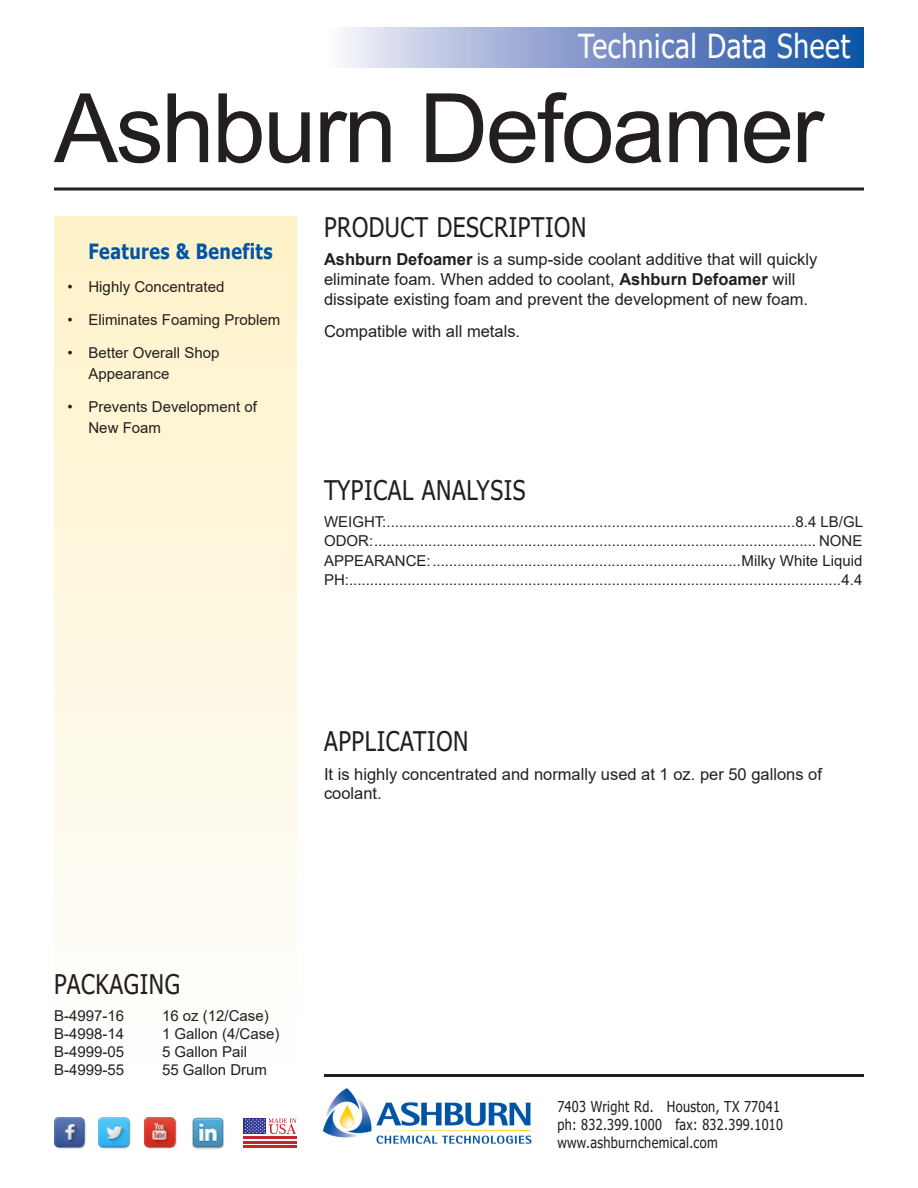
<style>
.page{position:relative;width:918px;height:1188px;background:#fff}
.page>*{position:absolute;margin:0;border:0;box-sizing:border-box;transform-origin:0 0}
.t1{font:96px "Arial";letter-spacing:-.025em;color:#231f20}
.t2{font:33px "Tahoma";letter-spacing:.025em;color:#fff;scale:.85 1}
.t3{font:27px "Tahoma";letter-spacing:.025em;color:#231f20;scale:.85 1}
.t4{font:700 21px "Tahoma";letter-spacing:.025em;color:#0155a5;scale:.85 1}
.t5{font:16.5px/19.8px "Arial";color:#231f20}
.t6{font:15px "Arial";color:#231f20}
.t7{font:15px "Tahoma";letter-spacing:.025em;color:#231f20;scale:.85 1}
.s1{font-weight:700}
</style>
<div class="page">
<div style="left:54px;top:216px;width:243px;height:860px;background:linear-gradient(to bottom,#fef2c7,#fefefe)"></div>
<div style="left:324px;top:27px;width:540px;height:40px;background:linear-gradient(to right,#f7eff9,#0f49a1)"></div>
<hr style="left:54px;top:188px;width:810px;height:2px;background:#231f20">
<hr style="left:324px;top:1074px;width:540px;height:3px;background:#231f20">
<img style="left:54px;top:1118px;width:32px;height:31px">
<img style="left:99px;top:1118px;width:32px;height:31px">
<img style="left:145px;top:1118px;width:32px;height:31px">
<img style="left:192px;top:1117px;width:32px;height:33px">
<hr style="left:244px;top:1136px;width:53px;height:3px;background:#c3262e">
<hr style="left:244px;top:1141px;width:53px;height:2px;background:#c3262e">
<hr style="left:244px;top:1146px;width:53px;height:2px;background:#c3262e">
<div style="left:244px;top:1118px;width:22px;height:16px;background:#2c3690"></div>
<svg style="left:245px;top:1118px;width:52px;height:16px"></svg>
<img style="left:322px;top:1088px;width:210px;height:56px">
<p class="t2" style="left:578px;top:24px;width:321px">Technical Data Sheet</p>
<p class="t1" style="left:54px;top:62px;width:771px">Ashburn Defoamer</p>
<p class="t4" style="left:88px;top:237px;width:218px">Features &amp; Benefits</p>
<p class="t6" style="left:68px;top:276px;width:158px">• Highly Concentrated</p>
<p class="t6" style="left:68px;top:309px;width:214px">• Eliminates Foaming Problem</p>
<p class="t6" style="left:68px;top:342px;width:153px">• Better Overall Shop</p>
<p class="t6" style="left:88px;top:363px;width:82px">Appearance</p>
<p class="t6" style="left:68px;top:396px;width:191px">• Prevents Development of</p>
<p class="t6" style="left:88px;top:417px;width:74px">New Foam</p>
<p class="t3" style="left:324px;top:209px;width:310px">PRODUCT DESCRIPTION</p>
<p class="t5" style="left:324px;top:250px;width:495px"><span class="s1">Ashburn Defoamer</span> is a sump-side coolant additive that will quickly</p>
<p class="t5" style="left:324px;top:269px;width:486px">eliminate foam. When added to coolant, <span class="s1">Ashburn Defoamer</span> will dissipate existing foam and prevent the development of new foam.</p>
<p class="t5" style="left:324px;top:321px;width:198px">Compatible with all metals.</p>
<p class="t3" style="left:324px;top:472px;width:239px">TYPICAL ANALYSIS</p>
<p class="t6" style="left:324px;top:511px;width:541px">WEIGHT:..................................................................................................8.4 LB/GL</p>
<p class="t6" style="left:324px;top:531px;width:540px">ODOR:.......................................................................................................... NONE</p>
<p class="t6" style="left:324px;top:550px;width:540px">APPEARANCE:..........................................................................Milky White Liquid</p>
<p class="t6" style="left:324px;top:570px;width:540px">PH:......................................................................................................................4.4</p>
<p class="t3" style="left:324px;top:723px;width:172px">APPLICATION</p>
<p class="t5" style="left:324px;top:764px;width:500px">It is highly concentrated and normally used at 1 oz. per 50 gallons of coolant.</p>
<p class="t3" style="left:54px;top:966px;width:150px">PACKAGING</p>
<p class="t6" style="left:54px;top:1006px;width:72px">B-4997-16</p>
<p class="t6" style="left:162px;top:1006px;width:108px">16 oz (12/Case)</p>
<p class="t6" style="left:54px;top:1024px;width:72px">B-4998-14</p>
<p class="t6" style="left:162px;top:1024px;width:119px">1 Gallon (4/Case)</p>
<p class="t6" style="left:54px;top:1042px;width:72px">B-4999-05</p>
<p class="t6" style="left:162px;top:1042px;width:87px">5 Gallon Pail</p>
<p class="t6" style="left:54px;top:1060px;width:72px">B-4999-55</p>
<p class="t6" style="left:162px;top:1060px;width:107px">55 Gallon Drum</p>
<p class="t7" style="left:557px;top:1096px;width:264px">7403 Wright Rd. Houston, TX 77041</p>
<p class="t7" style="left:557px;top:1114px;width:267px">ph: 832.399.1000 fax: 832.399.1010</p>
<p class="t7" style="left:557px;top:1132px;width:190px">www.ashburnchemical.com</p>
</div>
